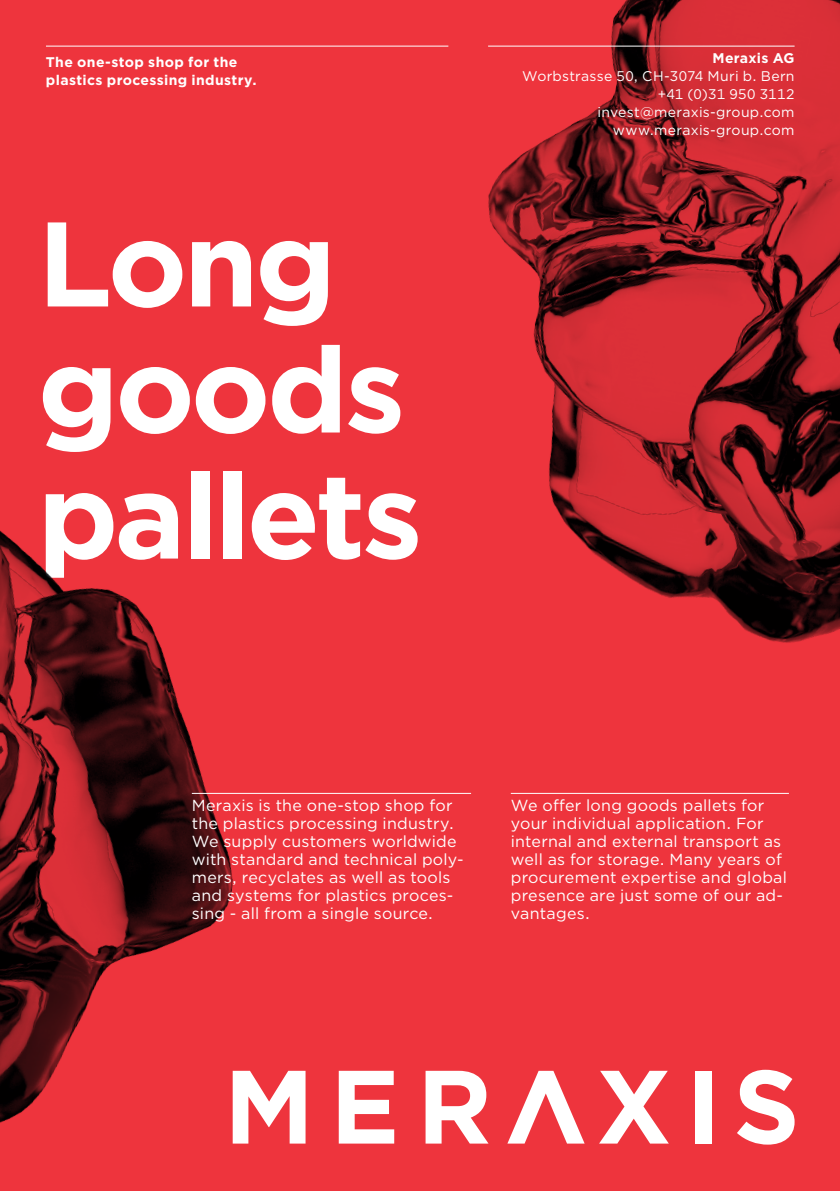
<style>
.page{position:relative;width:840px;height:1191px;background:#fff}
.page>*{position:absolute;margin:0;border:0;box-sizing:border-box;transform-origin:0 0}
.t1{font:700 120px/126px "Gotham";letter-spacing:-.03em;color:#fff}
.t2{font:16px/18px "Gotham";letter-spacing:.015em;color:#fff}
.t3{font:14px/18px "Gotham";letter-spacing:.02em;color:#fff;text-align:right}
.t4{font:700 14px/18px "Gotham";letter-spacing:.025em;color:#fff}
</style>
<div class="page">
<div style="left:0;top:0;width:839px;height:1191px;background:#ee343d"></div>
<img style="left:0;top:530px;width:342px;height:614px">
<img style="left:347px;top:0;width:492px;height:794px">
<hr style="left:510px;top:793px;width:278px;height:1px;background:#fff">
<hr style="left:192px;top:793px;width:279px;height:1px;background:#fff">
<hr style="left:488px;top:46px;width:306px;height:1px;background:#fff">
<svg style="left:232px;top:1070px;width:73px;height:73px"></svg>
<svg style="left:338px;top:1070px;width:56px;height:73px"></svg>
<svg style="left:425px;top:1070px;width:63px;height:73px"></svg>
<svg style="left:507px;top:1070px;width:77px;height:73px"></svg>
<svg style="left:599px;top:1070px;width:69px;height:73px"></svg>
<div style="left:695px;top:1070px;width:16px;height:73px;background:#fff"></div>
<svg style="left:737px;top:1069px;width:57px;height:75px"></svg>
<hr style="left:46px;top:46px;width:402px;height:1px;background:#fff">
<p class="t4" style="left:46px;top:53px;width:212px">The one-stop shop for the plastics processing industry.</p>
<h1 class="t1" style="left:38px;top:200px;width:386px">Long goods pallets</h1>
<p class="t4" style="left:712px;top:49px;width:84px">Meraxis AG</p>
<p class="t3" style="left:521px;top:67px;width:274px">Worbstrasse 50, CH-3074 Muri b. Bern +41 (0)31 950 3112 invest@meraxis-group.com www.meraxis-group.com</p>
<p class="t2" style="left:192px;top:795px;width:273px">Meraxis is the one-stop shop for the plastics processing industry.<br>We supply customers worldwide with standard and technical poly&shy;mers, recyclates as well as tools and systems for plastics proces&shy;sing - all from a single source.</p>
<p class="t2" style="left:510px;top:795px;width:277px">We offer long goods pallets for your individual application. For internal and external transport as well as for storage. Many years of procurement expertise and global presence are just some of our ad&shy;vantages.</p>
</div>
